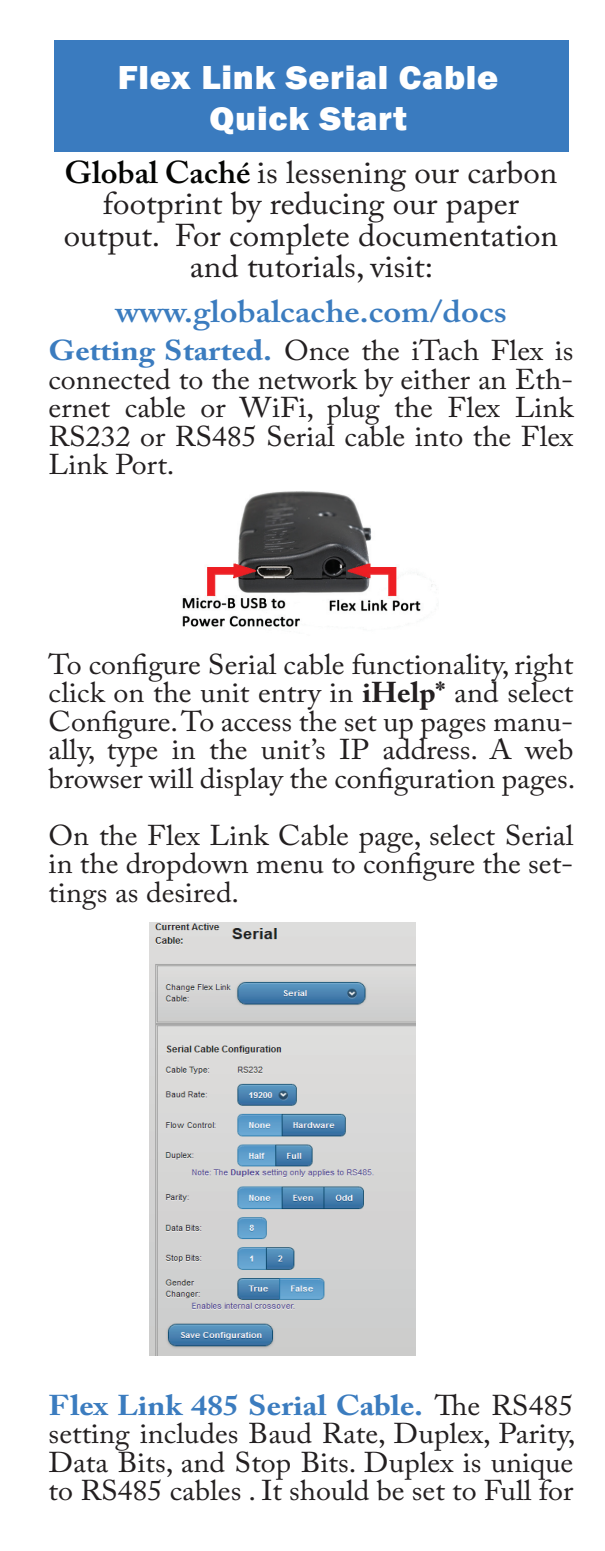
<style>
.page{position:relative;width:605px;height:1551px;background:#fff}
.page>*{position:absolute;margin:0;border:0;box-sizing:border-box;transform-origin:0 0}
.t1{font:800 34.2px/41.1px "Franklin Gothic";letter-spacing:.02em;color:#fff;text-align:center;scale:1.05 1}
.t2{font:31.2px/31.5px "Adobe Caslon Pro";color:#231f20;text-align:center;scale:1.05 1}
.t3{font:600 31.2px "Adobe Caslon Pro";color:#3b7cbf;scale:1.12 1}
.t4{font:28.5px/28.5px "Adobe Caslon Pro";color:#231f20;text-align:justify;scale:1.05 1}
.s1{font-weight:600;color:#040503}
.s2{font-weight:700;color:#3b7cbf}
.s3{font-weight:700}
</style>
<div class="page">
<div style="left:54px;top:40px;width:514px;height:112px;background:#3a7bbf"></div>
<img style="left:182px;top:491px;width:255px;height:136px">
<img style="left:149px;top:922px;width:266px;height:433px">
<p class="t1" style="left:118px;top:57px;width:364px">Flex Link Serial Cable<br>Quick Start</p>
<p class="t2" style="left:64px;top:157px;width:472px"><span class="s1">Global Caché</span> is lessening our carbon footprint by reducing our paper output. For complete documentation and tutorials, visit:</p>
<p class="t3" style="left:115px;top:293px;width:351px">www.globalcache.com/docs</p>
<p class="t4" style="left:49px;top:336px;width:501px"><span class="s2">Getting Started.</span> Once the iTach Flex is connected to the network by either an Eth&shy;ernet cable or WiFi, plug the Flex Link RS232 or RS485 Serial cable into the Flex Link Port.</p>
<p class="t4" style="left:49px;top:649px;width:503px">To configure Serial cable functionality, right click on the unit entry in <span class="s3">iHelp*</span> and select Configure. To access the set up pages manu&shy;ally, type in the unit’s IP address. A web browser will display the configuration pages.</p>
<p class="t4" style="left:49px;top:820px;width:501px">On the Flex Link Cable page, select Serial in the dropdown menu to configure the set&shy;tings as desired.</p>
<p class="t4" style="left:49px;top:1390px;width:503px"><span class="s2">Flex Link 485 Serial Cable.</span> The RS485 setting includes Baud Rate, Duplex, Parity, Data Bits, and Stop Bits. Duplex is unique to RS485 cables . It should be set to Full for</p>
</div>
